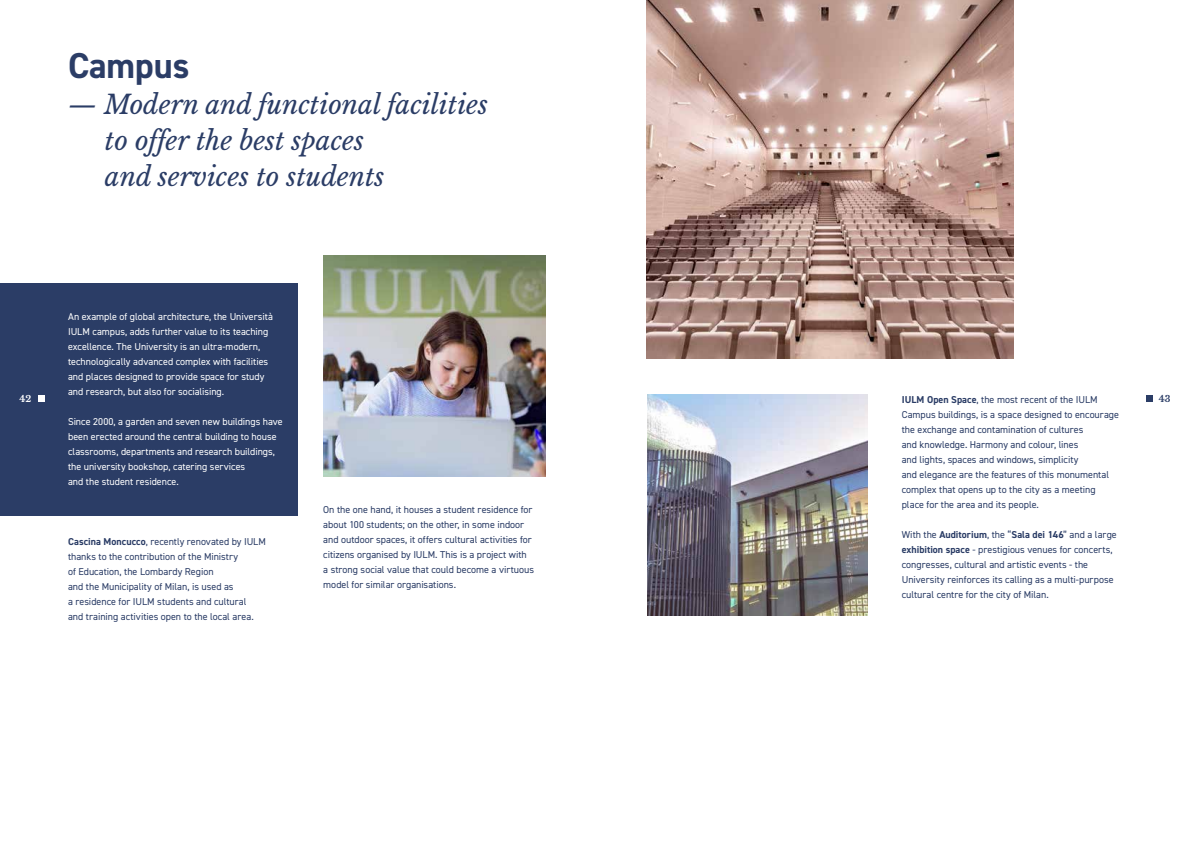
<style>
.page{position:relative;width:1191px;height:842px;background:#fff}
.page>*{position:absolute;margin:0;border:0;box-sizing:border-box;transform-origin:0 0}
.t1{font:700 36px "DIN2014";color:#2b3d66}
.t2{font:italic 26px/36px "Libre Baskerville";color:#2b3d66}
.t3{font:10px/15px "DIN2014";color:#2b3d66}
.t4{font:10px/15px "DIN2014";color:#fff}
.t5{font:700 9px "Libre Baskerville";color:#fff}
.t6{font:700 9px "Libre Baskerville";color:#2b3d66}
.s1{font-weight:700}
</style>
<div class="page">
<div style="left:0;top:283px;width:298px;height:233px;background:#2b3d66"></div>
<svg style="left:1146px;top:396px;width:6px;height:6px"></svg>
<div style="left:38px;top:396px;width:7px;height:6px;background:#fff"></div>
<img style="left:647px;top:395px;width:220px;height:221px">
<img style="left:646px;top:0;width:367px;height:358px">
<img style="left:323px;top:256px;width:222px;height:221px">
<h1 class="t1" style="left:68px;top:42px;width:123px">Campus</h1>
<h2 class="t2" style="left:105px;top:87px;width:385px;text-indent:-37px">— Modern and functional facilities to offer the best spaces<br>and services to students</h2>
<p class="t4" style="left:68px;top:309px;width:206px">An example of global architecture, the Università IULM campus, adds further value to its teaching excellence. The University is an ultra-modern, technologically advanced complex with facilities and places designed to provide space for study and research, but also for socialising.</p>
<p class="t4" style="left:68px;top:414px;width:216px">Since 2000, a garden and seven new buildings have been erected around the central building to house classrooms, departments and research buildings, the university bookshop, catering services<br>and the student residence.</p>
<p class="t5" style="left:19px;top:393px;width:13px">42</p>
<p class="t6" style="left:1158px;top:393px;width:13px">43</p>
<p class="t3" style="left:901px;top:391px;width:219px"><span class="s1">IULM Open Space</span>, the most recent of the IULM Campus buildings, is a space designed to encourage the exchange and contamination of cultures<br>and knowledge. Harmony and colour, lines<br>and lights, spaces and windows, simplicity<br>and elegance are the features of this monumental complex that opens up to the city as a meeting place for the area and its people.</p>
<p class="t3" style="left:901px;top:526px;width:217px">With the <span class="s1">Auditorium</span>, the “<span class="s1">Sala dei 146</span>” and a large <span class="s1">exhibition space</span> - prestigious venues for concerts, congresses, cultural and artistic events - the University reinforces its calling as a multi-purpose cultural centre for the city of Milan.</p>
<p class="t3" style="left:323px;top:502px;width:212px">On the one hand, it houses a student residence for about 100 students; on the other, in some indoor and outdoor spaces, it offers cultural activities for citizens organised by IULM. This is a project with a strong social value that could become a virtuous model for similar organisations.</p>
<p class="t3" style="left:68px;top:534px;width:199px"><span class="s1">Cascina Moncucco</span>, recently renovated by IULM thanks to the contribution of the Ministry<br>of Education, the Lombardy Region<br>and the Municipality of Milan, is used as<br>a residence for IULM students and cultural<br>and training activities open to the local area.</p>
</div>
